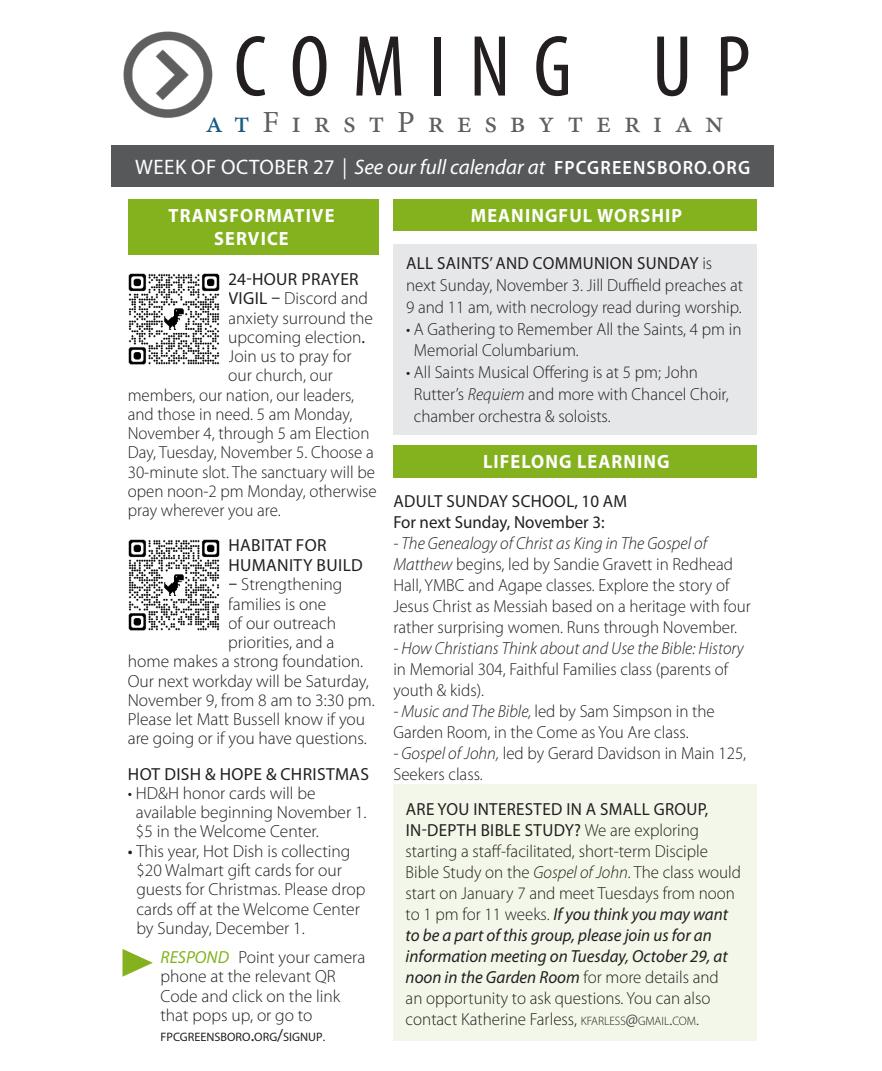
<style>
.page{position:relative;width:882px;height:1071px;background:#fff}
.page>*{position:absolute;margin:0;border:0;box-sizing:border-box;transform-origin:0 0}
.t1{font:condensed 87.5px "Myriad Pro";color:#231f20}
.t2{font:30.8px "Minion Pro";letter-spacing:.405em;color:#5f5f5f}
.t3{font:italic 21px "Myriad Pro";color:#fff}
.t4{font:700 19.25px/23.1px "Myriad Pro";letter-spacing:.06em;color:#fff;text-align:center;scale:.95 1}
.list{font:300 17.5px/21px "Myriad Pro";color:#231f20}
.list-2{font:17.5px/19.6px "Myriad Pro";letter-spacing:.02em;color:#231f20}
.list-3{font:17.5px "Myriad Pro";color:#231f20}
.list-4{font:12.25px "Myriad Pro";color:#231f20}
.s1{color:#175d80}
.s2{font-style:normal}
.s3{font-weight:600;font-style:normal;font-size:19.25px}
.s4{font-weight:400}
.s5{font-weight:400;font-style:italic;color:#84b21f}
.s6{font-size:17.5px}
.s7{font-weight:300;font-size:17.5px}
.s8{font-style:italic}
.s9{font-weight:400;font-style:italic}
.s10{font-size:12.25px}
.s11{font-style:inherit}
</style>
<div class="page">
<div style="left:393px;top:785px;width:364px;height:256px;background:#f3f7e9"></div>
<div style="left:128px;top:199px;width:251px;height:56px;background:#84b21f"></div>
<img style="left:123px;top:31px;width:90px;height:87px">
<div style="left:112px;top:145px;width:662px;height:42px;background:#57585a"></div>
<img style="left:128px;top:539px;width:92px;height:92px">
<img style="left:128px;top:273px;width:92px;height:92px">
<div style="left:393px;top:199px;width:364px;height:32px;background:#84b21f"></div>
<div style="left:393px;top:445px;width:364px;height:33px;background:#84b21f"></div>
<svg style="left:123px;top:949px;width:30px;height:28px"></svg>
<div style="left:393px;top:244px;width:364px;height:190px;background:#e6e7e9"></div>
<p class="t1" style="left:234px;top:14px;width:518px">C O M I N G U P</p>
<p class="t2" style="left:205px;top:101px;width:519px"><span class="s1">at</span>FirstPresbyterian</p>
<p class="t3" style="left:135px;top:154px;width:616px"><span class="s2">WEEK OF OCTOBER 27</span> | See our full calendar at <span class="s3">FPCGREENSBORO.ORG</span></p>
<p class="t4" style="left:169px;top:203px;width:176px">TRANSFORMATIVE<br>SERVICE</p>
<p class="t4" style="left:471px;top:203px;width:224px">MEANINGFUL WORSHIP</p>
<p class="list-2" style="left:228px;top:269px;width:132px">24-HOUR PRAYER</p>
<p class="list" style="left:228px;top:288px;width:141px"><span class="s4">VIGIL –</span> Discord and</p>
<p class="list" style="left:228px;top:307px;width:146px">anxiety surround the</p>
<p class="list" style="left:228px;top:326px;width:138px">upcoming election<span class="s4">.</span></p>
<p class="list" style="left:228px;top:346px;width:125px">Join us to pray for</p>
<p class="list" style="left:228px;top:365px;width:106px">our church, our</p>
<p class="list" style="left:128px;top:384px;width:228px">members, our nation, our leaders,</p>
<p class="list" style="left:128px;top:403px;width:226px">and those in need. 5 am Monday,</p>
<p class="list" style="left:128px;top:423px;width:243px">November 4, through 5 am Election</p>
<p class="list" style="left:128px;top:442px;width:248px">Day, Tuesday, November 5. Choose a</p>
<p class="list" style="left:128px;top:461px;width:249px">30-minute slot. The sanctuary will be</p>
<p class="list" style="left:128px;top:480px;width:251px">open noon-2 pm Monday, otherwise</p>
<p class="list" style="left:128px;top:500px;width:155px">pray wherever you are.</p>
<p class="list-2" style="left:228px;top:535px;width:136px">HABITAT FOR<br>HUMANITY BUILD</p>
<p class="list" style="left:228px;top:574px;width:115px"><span class="s4">–</span> Strengthening</p>
<p class="list" style="left:228px;top:593px;width:99px">families is one</p>
<p class="list" style="left:228px;top:612px;width:109px">of our outreach</p>
<p class="list" style="left:228px;top:632px;width:108px">priorities, and a</p>
<p class="list" style="left:128px;top:651px;width:237px">home makes a strong foundation.</p>
<p class="list" style="left:128px;top:670px;width:243px">Our next workday will be Saturday,</p>
<p class="list" style="left:128px;top:689px;width:249px">November 9, from 8 am to 3:30 pm.</p>
<p class="list" style="left:128px;top:709px;width:239px">Please let Matt Bussell know if you</p>
<p class="list" style="left:128px;top:728px;width:241px">are going or if you have questions.</p>
<p class="list-2" style="left:128px;top:764px;width:243px">HOT DISH &amp; HOPE &amp; CHRISTMAS</p>
<p class="list" style="left:136px;top:783px;width:232px;line-height:19.2px;text-indent:-8px">• HD&amp;H honor cards will be available beginning November 1. $5 in the Welcome Center.</p>
<p class="list" style="left:136px;top:841px;width:231px;line-height:19.2px;text-indent:-9px"><span class="s4">•</span> This year, Hot Dish is collecting $20 Walmart gift cards for our guests for Christmas. Please drop cards off at the Welcome Center by Sunday, December 1.</p>
<p class="list" style="left:161px;top:947px;width:206px;line-height:19.6px"><span class="s5">RESPOND</span> Point your camera phone at the relevant QR<br>Code and click on the link that pops up, or go to</p>
<p class="list-4" style="left:161px;top:1029px;width:167px">FPCGREENSBORO<span class="s6">.</span>ORG<span class="s6">/</span>SIGNUP<span class="s7">.</span></p>
<p class="list" style="left:406px;top:253px;width:339px;line-height:21.7px"><span class="s4">ALL SAINTS’ AND COMMUNION SUNDAY</span> is next Sunday, November 3. Jill Duffield preaches at<br>9 and 11 am, with necrology read during worship.</p>
<p class="list" style="left:414px;top:318px;width:329px;line-height:21.7px;text-indent:-8px">• A Gathering to Remember All the Saints, 4 pm in<br>Memorial Columbarium.</p>
<p class="list" style="left:414px;top:361px;width:316px;line-height:21.7px;text-indent:-8px">• All Saints Musical Offering is at 5 pm; John<br>Rutter’s <span class="s8">Requiem</span> and more with Chancel Choir, chamber orchestra &amp; soloists.</p>
<p class="t4" style="left:483px;top:449px;width:198px">LIFELONG LEARNING</p>
<p class="list-2" style="left:394px;top:491px;width:235px">ADULT SUNDAY SCHOOL, 10 AM</p>
<p class="list-3" style="left:393px;top:511px;width:213px">For next Sunday, November 3:</p>
<p class="list" style="left:393px;top:532px;width:359px"><span class="s8">- The Genealogy of Christ as King in The Gospel of Matthew</span> begins, led by Sandie Gravett in Redhead Hall, YMBC and Agape classes. Explore the story of Jesus Christ as Messiah based on a heritage with four rather surprising women. Runs through November.</p>
<p class="list" style="left:393px;top:637px;width:352px"><span class="s8">- How Christians Think about and Use the Bible: History </span>in Memorial 304, Faithful Families class (parents of youth &amp; kids).</p>
<p class="list" style="left:393px;top:700px;width:323px"><span class="s8">- Music and The Bible,</span> led by Sam Simpson in the<br>Garden Room, in the Come as You Are class.</p>
<p class="list" style="left:393px;top:742px;width:354px"><span class="s8">- Gospel of John,</span> led by Gerard Davidson in Main 125,<br>Seekers class.</p>
<p class="list" style="left:406px;top:798px;width:337px"><span class="s4">ARE YOU INTERESTED IN A SMALL GROUP, IN-DEPTH BIBLE STUDY?</span> We are exploring starting a staff-facilitated, short-term Disciple Bible Study on the <span class="s8">Gospel of John</span>. The class would start on January 7 and meet Tuesdays from noon to 1 pm for 11 weeks. <span class="s9">If you think you may want to be a part of this group, please join us for an information meeting on Tuesday, October 29, at noon in the Garden Room</span> for more details and<br>an opportunity to ask questions. You can also contact Katherine Farless, <span class="s10">KFARLESS</span><span class="s11">@</span><span class="s10">GMAIL</span><span class="s11">.</span><span class="s10">COM</span>.</p>
</div>
